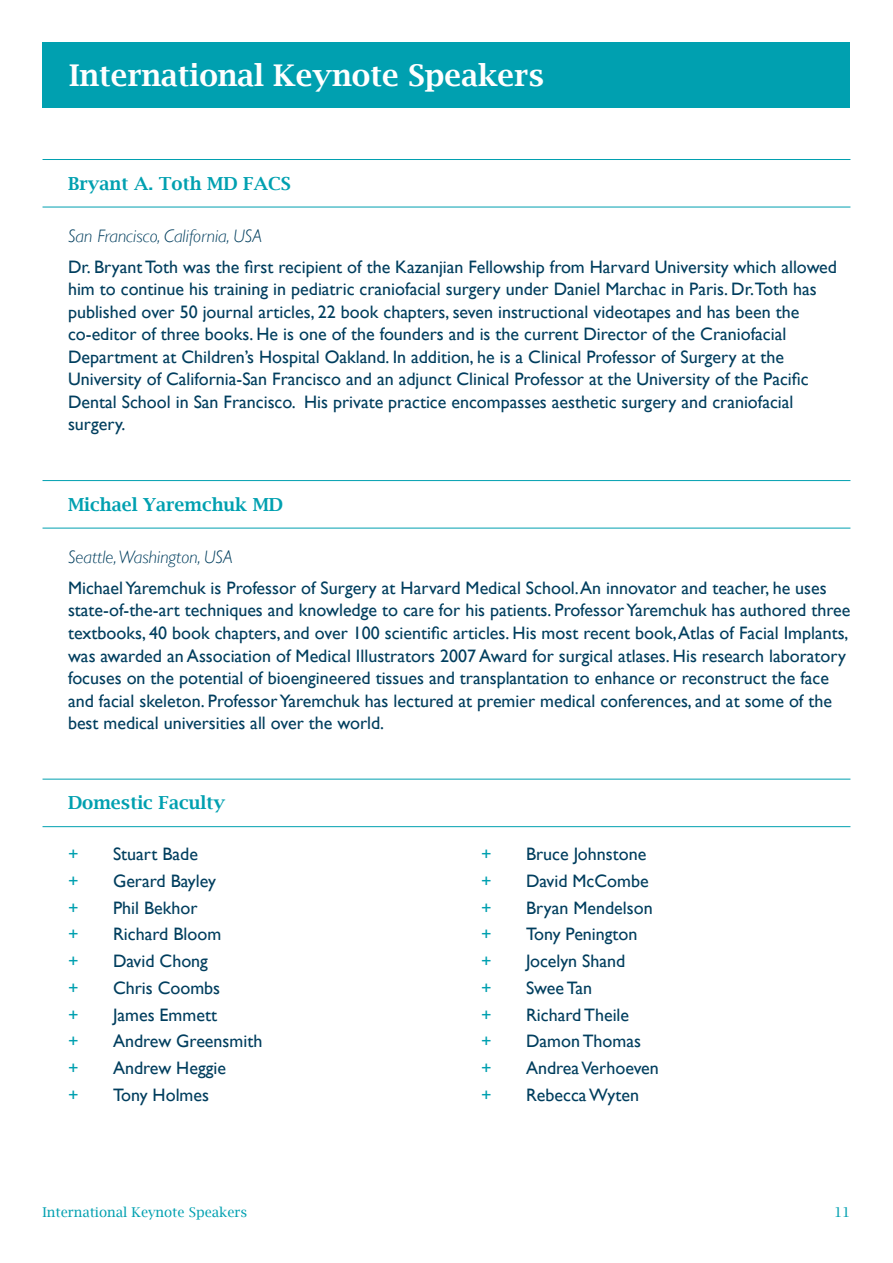
<style>
.page{position:relative;width:893px;height:1263px;background:#fff}
.page>*{position:absolute;margin:0;border:0;box-sizing:border-box;transform-origin:0 0}
.t1{font:600 30px "Lucida Bright";color:#fff}
.t2{font:18px/22.5px "Gill Sans";color:#003e5e}
.dividing_headers{font:600 18px "Lucida Bright";color:#00a0b0}
.t3{font:italic 300 18px "Gill Sans";color:#003e5e}
.t4{font:18px "Gill Sans";color:#00a0b0}
.t5{font:13.5px "Lucida Bright";color:#00a0b0}
</style>
<div class="page">
<div style="left:43px;top:43px;width:807px;height:65px;background:#00a0b0"></div>
<hr style="left:43px;top:159px;width:807px;height:1px;background:#00a0b0">
<hr style="left:43px;top:207px;width:807px;height:1px;background:#00a0b0">
<hr style="left:43px;top:480px;width:807px;height:1px;background:#00a0b0">
<hr style="left:43px;top:528px;width:807px;height:1px;background:#00a0b0">
<hr style="left:43px;top:779px;width:807px;height:1px;background:#00a0b0">
<hr style="left:43px;top:826px;width:807px;height:1px;background:#00a0b0">
<p class="t1" style="left:69px;top:58px;width:476px">International Keynote Speakers</p>
<p class="dividing_headers" style="left:68px;top:173px;width:224px">Bryant A. Toth MD FACS</p>
<p class="t3" style="left:68px;top:226px;width:196px">San Francisco, California, USA</p>
<p class="t2" style="left:68px;top:255px;width:771px">Dr. Bryant Toth was the first recipient of the Kazanjian Fellowship from Harvard University which allowed him to continue his training in pediatric craniofacial surgery under Daniel Marchac in Paris. Dr.Toth has published over 50 journal articles, 22 book chapters, seven instructional videotapes and has been the co-editor of three books. He is one of the founders and is the current Director of the Craniofacial Department at Children’s Hospital Oakland. In addition, he is a Clinical Professor of Surgery at the University of California-San Francisco and an adjunct Clinical Professor at the University of the Pacific Dental School in San Francisco. His private practice encompasses aesthetic surgery and craniofacial surgery.</p>
<p class="dividing_headers" style="left:68px;top:494px;width:217px">Michael Yaremchuk MD</p>
<p class="t3" style="left:68px;top:547px;width:166px">Seattle, Washington, USA</p>
<p class="t2" style="left:68px;top:576px;width:784px">Michael Yaremchuk is Professor of Surgery at Harvard Medical School. An innovator and teacher, he uses state-of-the-art techniques and knowledge to care for his patients. Professor Yaremchuk has authored three textbooks, 40 book chapters, and over 100 scientific articles. His most recent book, Atlas of Facial Implants, was awarded an Association of Medical Illustrators 2007 Award for surgical atlases. His research laboratory focuses on the potential of bioengineered tissues and transplantation to enhance or reconstruct the face and facial skeleton. Professor Yaremchuk has lectured at premier medical conferences, and at some of the best medical universities all over the world.</p>
<p class="dividing_headers" style="left:68px;top:792px;width:159px">Domestic Faculty</p>
<p class="t4" style="left:68px;top:843px;width:12px">+</p>
<p class="t2" style="left:113px;top:842px;width:87px">Stuart Bade</p>
<p class="t4" style="left:68px;top:870px;width:12px">+</p>
<p class="t2" style="left:113px;top:869px;width:104px">Gerard Bayley</p>
<p class="t4" style="left:68px;top:897px;width:12px">+</p>
<p class="t2" style="left:113px;top:896px;width:86px">Phil Bekhor</p>
<p class="t4" style="left:68px;top:924px;width:12px">+</p>
<p class="t2" style="left:113px;top:923px;width:110px">Richard Bloom</p>
<p class="t4" style="left:68px;top:950px;width:12px">+</p>
<p class="t2" style="left:113px;top:949px;width:96px">David Chong</p>
<p class="t4" style="left:68px;top:977px;width:12px">+</p>
<p class="t2" style="left:113px;top:976px;width:109px">Chris Coombs</p>
<p class="t4" style="left:68px;top:1004px;width:12px">+</p>
<p class="t2" style="left:113px;top:1003px;width:105px">James Emmett</p>
<p class="t4" style="left:68px;top:1031px;width:12px">+</p>
<p class="t2" style="left:113px;top:1030px;width:151px">Andrew Greensmith</p>
<p class="t4" style="left:68px;top:1057px;width:12px">+</p>
<p class="t2" style="left:113px;top:1057px;width:114px">Andrew Heggie</p>
<p class="t4" style="left:68px;top:1084px;width:12px">+</p>
<p class="t2" style="left:113px;top:1083px;width:98px">Tony Holmes</p>
<p class="t4" style="left:481px;top:843px;width:12px">+</p>
<p class="t2" style="left:526px;top:842px;width:122px">Bruce Johnstone</p>
<p class="t4" style="left:481px;top:870px;width:12px">+</p>
<p class="t2" style="left:526px;top:869px;width:124px">David McCombe</p>
<p class="t4" style="left:481px;top:897px;width:12px">+</p>
<p class="t2" style="left:526px;top:896px;width:128px">Bryan Mendelson</p>
<p class="t4" style="left:481px;top:924px;width:12px">+</p>
<p class="t2" style="left:526px;top:923px;width:113px">Tony Penington</p>
<p class="t4" style="left:481px;top:950px;width:12px">+</p>
<p class="t2" style="left:526px;top:949px;width:101px">Jocelyn Shand</p>
<p class="t4" style="left:481px;top:977px;width:12px">+</p>
<p class="t2" style="left:526px;top:976px;width:68px">Swee Tan</p>
<p class="t4" style="left:481px;top:1004px;width:12px">+</p>
<p class="t2" style="left:526px;top:1003px;width:105px">Richard Theile</p>
<p class="t4" style="left:481px;top:1031px;width:12px">+</p>
<p class="t2" style="left:526px;top:1030px;width:117px">Damon Thomas</p>
<p class="t4" style="left:481px;top:1057px;width:12px">+</p>
<p class="t2" style="left:526px;top:1057px;width:134px">Andrea Verhoeven</p>
<p class="t4" style="left:481px;top:1084px;width:12px">+</p>
<p class="t2" style="left:526px;top:1083px;width:115px">Rebecca Wyten</p>
<p class="t5" style="left:43px;top:1204px;width:206px">International Keynote Speakers</p>
<p class="t5" style="left:834px;top:1204px;width:18px">11</p>
</div>
